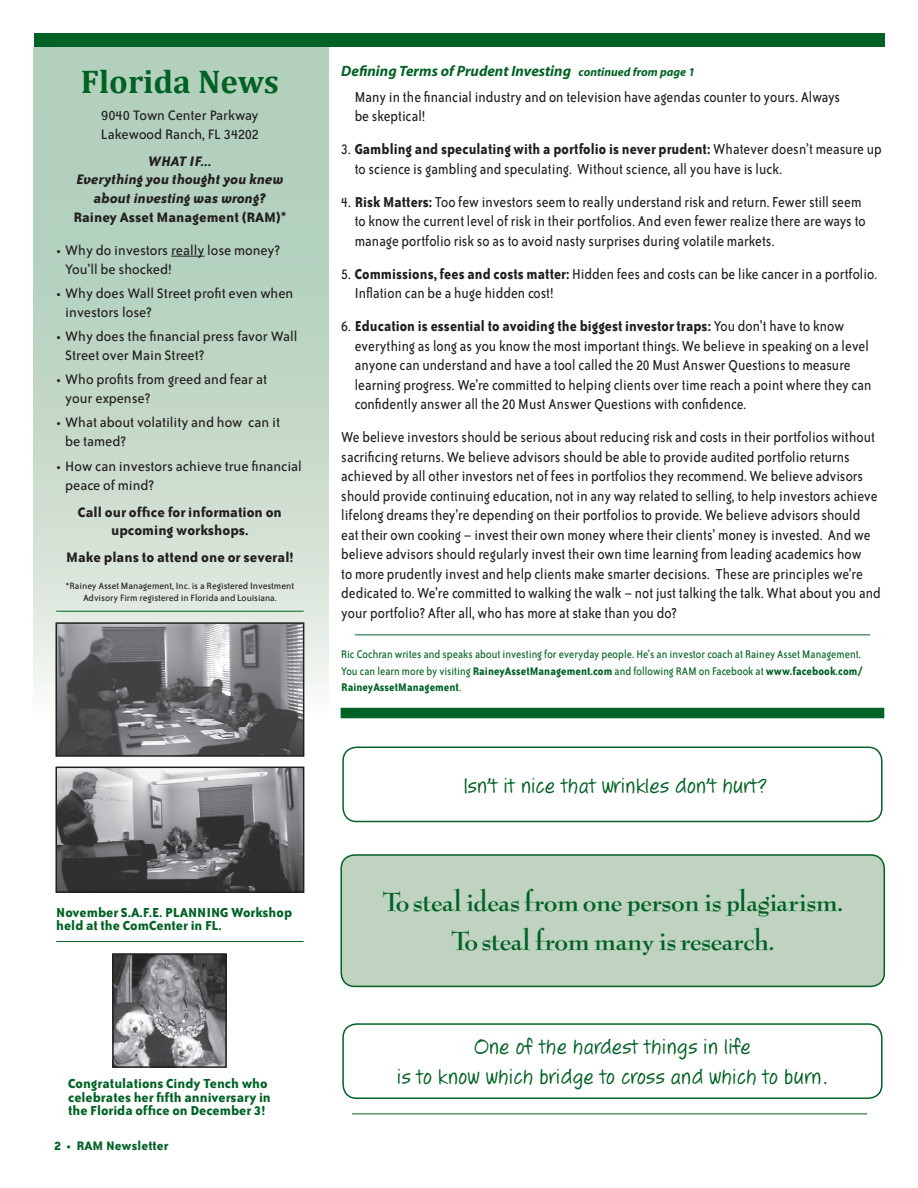
<style>
.page{position:relative;width:918px;height:1188px;background:#fff}
.page>*{position:absolute;margin:0;border:0;box-sizing:border-box;transform-origin:0 0}
.t1{font:700 33px "Cambria";color:#006224}
.t2{font:700 25.5px/39px "Bernhard Modern";color:#006224;text-align:center}
.t3{font:24px/30px "Jotting";letter-spacing:.005em;color:#006224;text-align:center}
.t4{font:16.5px/19.5px "Bailey Sans ITC";letter-spacing:.005em;color:#231f20;scale:.9 1}
.t5{font:15.75px/18.9px "Bailey Sans ITC";color:#231f20}
.t6{font:700 15.75px/18px "Bailey Sans ITC";color:#231f20;text-align:center}
.t7{font:italic 700 15.75px/18.9px "Bailey Sans ITC";color:#231f20;text-align:center}
.t8{font:700 15px/13.5px "Bailey Sans ITC";color:#006224}
.t9{font:italic 700 15px "Myriad";color:#006224}
.t10{font:700 14.25px "Bailey Sans ITC";letter-spacing:.005em;color:#006224}
.t11{font:12.75px/16.5px "Bailey Sans ITC";letter-spacing:.005em;color:#006224;scale:.9 1}
.t12{font:10.5px/12.6px "Bailey Sans ITC";color:#231f20;text-align:center}
.s1{font-size:12px}
.s2{font-weight:700}
</style>
<div class="page">
<div style="left:34px;top:47px;width:294px;height:671px;background:linear-gradient(to bottom,#a4c8b2,#e9eee7)"></div>
<div style="left:34px;top:34px;width:850px;height:13px;background:#006224"></div>
<div style="left:341px;top:708px;width:543px;height:10px;background:#006224"></div>
<hr style="left:171px;top:256px;width:33px;height:1px;background:#231f20">
<hr style="left:56px;top:611px;width:248px;height:1px;background:#006224">
<hr style="left:56px;top:941px;width:248px;height:1px;background:#006224">
<hr style="left:355px;top:634px;width:515px;height:1px;background:#006224">
<hr style="left:352px;top:1113px;width:515px;height:1px;background:#006224">
<div style="left:341px;top:855px;width:543px;height:131px;background:#bfd3c0;border-radius:14px"></div>
<div style="left:340px;top:854px;width:545px;height:133px;border:2px solid #006224;border-radius:14px"></div>
<img style="left:58px;top:625px;width:243px;height:129px">
<div style="left:55px;top:622px;width:249px;height:135px;border:2px solid #231f20"></div>
<img style="left:58px;top:770px;width:243px;height:120px">
<div style="left:55px;top:767px;width:249px;height:126px;border:2px solid #231f20"></div>
<div style="left:342px;top:1023px;width:541px;height:76px;border:2px solid #006224;border-radius:14px"></div>
<div style="left:342px;top:747px;width:541px;height:75px;border:2px solid #006224;border-radius:14px"></div>
<img style="left:115px;top:956px;width:109px;height:109px">
<div style="left:112px;top:953px;width:115px;height:115px;border:2px solid #231f20"></div>
<h1 class="t1" style="left:81px;top:62px;width:200px">Florida News</h1>
<p class="t5" style="left:101px;top:106px;width:159px">9040 Town Center Parkway<br>Lakewood Ranch, FL 34202</p>
<p class="t7" style="left:76px;top:151px;width:209px">What if...<br>Everything you thought you knew about investing was wrong?</p>
<p class="t6" style="left:73px;top:208px;width:215px">Rainey Asset Management (RAM)*</p>
<p class="t5" style="left:65px;top:241px;width:216px;text-indent:-9px">• Why do investors really lose money?<br>You’ll be shocked!</p>
<p class="t5" style="left:65px;top:284px;width:230px;text-indent:-9px">• Why does Wall Street profit even when investors lose?</p>
<p class="t5" style="left:65px;top:327px;width:234px;text-indent:-9px">• Why does the financial press favor Wall<br>Street over Main Street?</p>
<p class="t5" style="left:65px;top:370px;width:204px;text-indent:-9px">• Who profits from greed and fear at your expense?</p>
<p class="t5" style="left:65px;top:414px;width:216px;text-indent:-9px">• What about volatility and how can it be tamed?</p>
<p class="t5" style="left:65px;top:457px;width:238px;text-indent:-9px">• How can investors achieve true financial peace of mind?</p>
<p class="t6" style="left:78px;top:503px;width:205px">Call our office for information on upcoming workshops.</p>
<p class="t6" style="left:66px;top:548px;width:229px">Make plans to attend one or several!</p>
<p class="t12" style="left:66px;top:579px;width:230px">*Rainey Asset Management, Inc. is a Registered Investment<br>Advisory Firm registered in Florida and Louisiana.</p>
<p class="t8" style="left:56px;top:905px;width:237px">November S.A.F.E. PLANNING Workshop held at the ComCenter in FL.</p>
<p class="t8" style="left:68px;top:1077px;width:204px">Congratulations Cindy Tench who celebrates her fifth anniversary in the Florida office on December 3!</p>
<p class="t10" style="left:54px;top:1138px;width:116px">2 • RAM Newsletter</p>
<p class="t9" style="left:341px;top:63px;width:355px">Defining Terms of Prudent Investing <span class="s1">continued from page 1</span></p>
<p class="t4" style="left:355px;top:87px;width:541px">Many in the financial industry and on television have agendas counter to yours. Always be skeptical!</p>
<p class="t4" style="left:355px;top:140px;width:587px;text-indent:-13px">3. <span class="s2">Gambling and speculating with a portfolio is never prudent:</span> Whatever doesn’t measure up to science is gambling and speculating. Without science, all you have is luck.</p>
<p class="t4" style="left:355px;top:192px;width:569px;text-indent:-13px">4. <span class="s2">Risk M atters:</span> Too few investors seem to really understand risk and return. Fewer still seem to know the current level of risk in their portfolios. And even fewer realize there are ways to manage portfolio risk so as to avoid nasty surprises during volatile markets.</p>
<p class="t4" style="left:355px;top:264px;width:582px;text-indent:-13px">5. <span class="s2">Commissions, fees and costs matter:</span> Hidden fees and costs can be like cancer in a portfolio.<br>Inflation can be a huge hidden cost!</p>
<p class="t4" style="left:355px;top:317px;width:576px;text-indent:-13px">6. <span class="s2">Education is essential to avoiding the biggest investor traps:</span> You don’t have to know everything as long as you know the most important things. We believe in speaking on a level anyone can understand and have a tool called the 20 Must Answer Questions to measure learning progress. We’re committed to helping clients over time reach a point where they can confidently answer all the 20 Must Answer Questions with confidence.</p>
<p class="t4" style="left:341px;top:428px;width:601px">We believe investors should be serious about reducing risk and costs in their portfolios without sacrificing returns. We believe advisors should be able to provide audited portfolio returns achieved by all other investors net of fees in portfolios they recommend. We believe advisors should provide continuing education, not in any way related to selling, to help investors achieve lifelong dreams they’re depending on their portfolios to provide. We believe advisors should eat their own cooking – invest their own money where their clients’ money is invested. And we believe advisors should regularly invest their own time learning from leading academics how<br>to more prudently invest and help clients make smarter decisions. These are principles we’re dedicated to. We’re committed to walking the walk – not just talking the talk. What about you and your portfolio? After all, who has more at stake than you do?</p>
<p class="t11" style="left:341px;top:646px;width:581px">Ric Cochran writes and speaks about investing for everyday people. He’s an investor coach at Rainey Asset Management.<br>You can learn more by visiting <span class="s2">RaineyAssetManagement.com</span> and following RAM on Facebook at <span class="s2">www.facebook.com/<br>RaineyAssetManagement</span>.</p>
<h3 class="t3" style="left:463px;top:771px;width:305px">Isn’t it nice that wrinkles don’t hurt?</h3>
<h2 class="t2" style="left:383px;top:883px;width:462px">To steal ideas from one person is plagiarism.<br>To steal from many is research.</h2>
<h3 class="t3" style="left:397px;top:1033px;width:432px">One of the hardest things in life<br>is to know which bridge to cross and which to burn.</h3>
</div>
